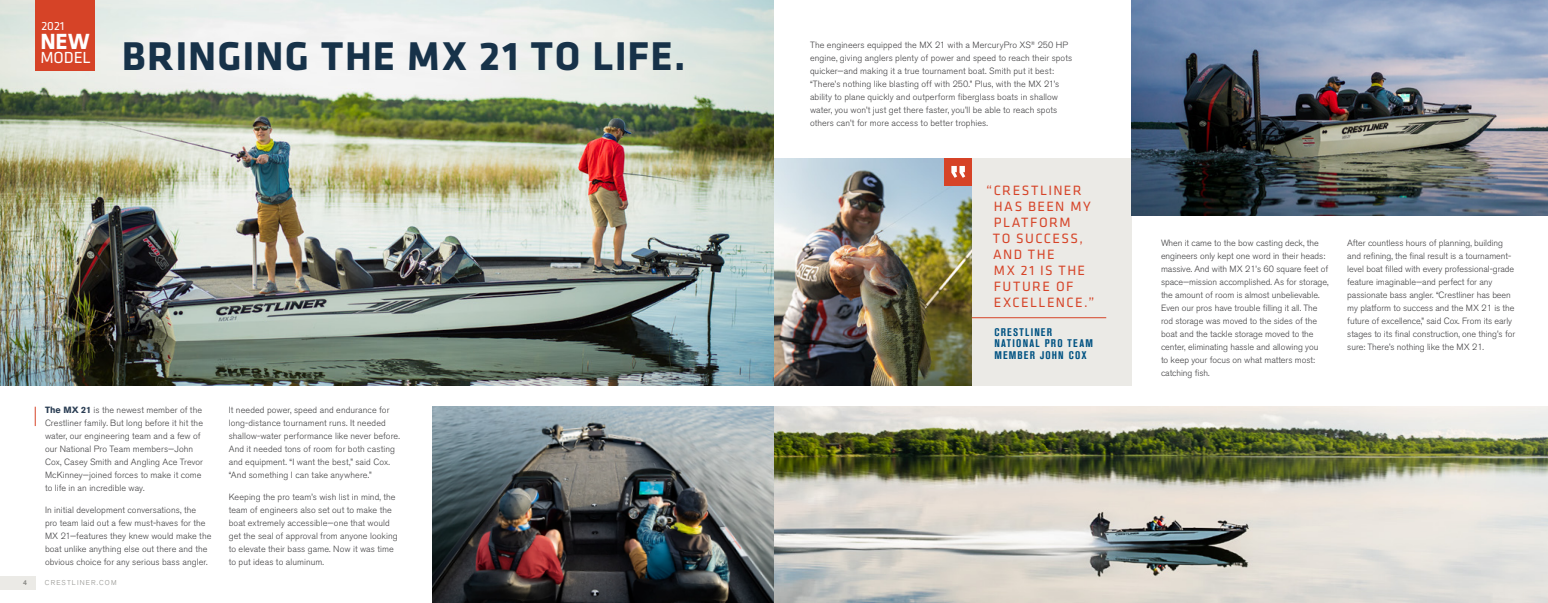
<style>
.page{position:relative;width:1548px;height:603px;background:#fff}
.page>*{position:absolute;margin:0;border:0;box-sizing:border-box;transform-origin:0 0}
.t1{font:700 41.6px "Klavika";letter-spacing:.03em;color:#173249}
.t2{font:700 22.8px "Klavika";color:#fff}
.t3{font:16.6px "Klavika";letter-spacing:-.005em;color:#fff}
.t4{font:14px/16px "Klavika";letter-spacing:.105em;color:#d64327}
.t5{font:12.1px "Klavika";color:#fff}
.t6{font:700 condensed 11px/11.5px "Akzidenz Grotesk BE";letter-spacing:.11em;color:#005282}
.t7{font:300 9px/13px "Akzidenz Grotesk BE";letter-spacing:.005em;color:#414042}
.t8{font:300 7px "Akzidenz Grotesk BE";letter-spacing:.16em;color:#91918d}
.t9{font:500 7px "Akzidenz Grotesk BE";color:#868682}
.s1{font-weight:700;color:#2b3e54}
</style>
<div class="page">
<img style="left:433px;top:407px;width:1115px;height:196px">
<img style="left:0;top:0;width:774px;height:386px">
<div style="left:775px;top:158px;width:356px;height:228px;background:#ebeae6"></div>
<img style="left:774px;top:158px;width:198px;height:228px">
<div style="left:0;top:576px;width:36px;height:13px;background:#ebeae6"></div>
<div style="left:1512px;top:576px;width:36px;height:13px;background:#e2e1dd"></div>
<div style="left:35px;top:0;width:60px;height:71px;background:#d64327"></div>
<img style="left:1131px;top:0;width:417px;height:216px">
<hr style="left:972px;top:317px;width:134px;height:1px;background:#d64327">
<svg style="left:35px;top:407px;width:1px;height:19px"></svg>
<div style="left:945px;top:158px;width:27px;height:28px;background:#d64327"></div>
<svg style="left:951px;top:166px;width:14px;height:12px"></svg>
<h3 class="t5" style="left:41px;top:20px;width:25px">2021</h3>
<h2 class="t2" style="left:40px;top:29px;width:51px">NEW</h2>
<h3 class="t3" style="left:40px;top:48px;width:52px">MODEL</h3>
<h1 class="t1" style="left:122px;top:34px;width:565px">BRINGING THE MX 21 TO LIFE.</h1>
<p class="t7" style="left:45px;top:403px;width:160px"><span class="s1">The MX 21</span> is the newest member of the Crestliner family. But long before it hit the water, our engineering team and a few of our National Pro Team members—John Cox, Casey Smith and Angling Ace Trevor McKinney—joined forces to make it come to life in an incredible way.</p>
<p class="t7" style="left:45px;top:503px;width:168px">In initial development conversations, the<br>pro team laid out a few must-haves for the MX 21—features they knew would make the boat unlike anything else out there and the obvious choice for any serious bass angler.</p>
<p class="t9" style="left:23px;top:578px;width:5px">4</p>
<p class="t8" style="left:45px;top:579px;width:73px">CRESTLINER.COM</p>
<p class="t7" style="left:229px;top:403px;width:173px">It needed power, speed and endurance for long-distance tournament runs. It needed shallow-water performance like never before.<br>And it needed tons of room for both casting and equipment. “I want the best,” said Cox. “And something I can take anywhere.”</p>
<p class="t7" style="left:229px;top:490px;width:171px">Keeping the pro team’s wish list in mind, the team of engineers also set out to make the boat extremely accessible—one that would get the seal of approval from anyone looking to elevate their bass game. Now it was time to put ideas to aluminum.</p>
<p class="t7" style="left:810px;top:39px;width:264px">The engineers equipped the MX 21 with a MercuryPro XS<sup>®</sup> 250 HP engine, giving anglers plenty of power and speed to reach their spots quicker—and making it a true tournament boat. Smith put it best: “There’s nothing like blasting off with 250.” Plus, with the MX 21’s ability to plane quickly and outperform fiberglass boats in shallow water, you won’t just get there faster, you’ll be able to reach spots others can’t for more access to better trophies.</p>
<h3 class="t4" style="left:993px;top:183px;width:103px;text-indent:-6px">“CRESTLINER<br>HAS BEEN MY<br>PLATFORM<br>TO SUCCESS,<br>AND THE<br>MX 21 IS THE<br>FUTURE OF<br>EXCELLENCE.”</h3>
<p class="t6" style="left:994px;top:326px;width:100px">CRESTLINER<br>NATIONAL PRO TEAM<br>MEMBER JOHN COX</p>
<p class="t7" style="left:1161px;top:237px;width:169px">When it came to the bow casting deck, the engineers only kept one word in their heads: massive. And with MX 21’s 60 square feet of space—mission accomplished. As for storage, the amount of room is almost unbelievable.<br>Even our pros have trouble filling it all. The rod storage was moved to the sides of the boat and the tackle storage moved to the center, eliminating hassle and allowing you<br>to keep your focus on what matters most: catching fish.</p>
<p class="t7" style="left:1347px;top:237px;width:169px">After countless hours of planning, building and refining, the final result is a tournament&shy;level boat filled with every professional-grade feature imaginable—and perfect for any passionate bass angler. “Crestliner has been my platform to success and the MX 21 is the future of excellence,” said Cox. From its early stages to its final construction, one thing’s for sure: There’s nothing like the MX 21.</p>
</div>
